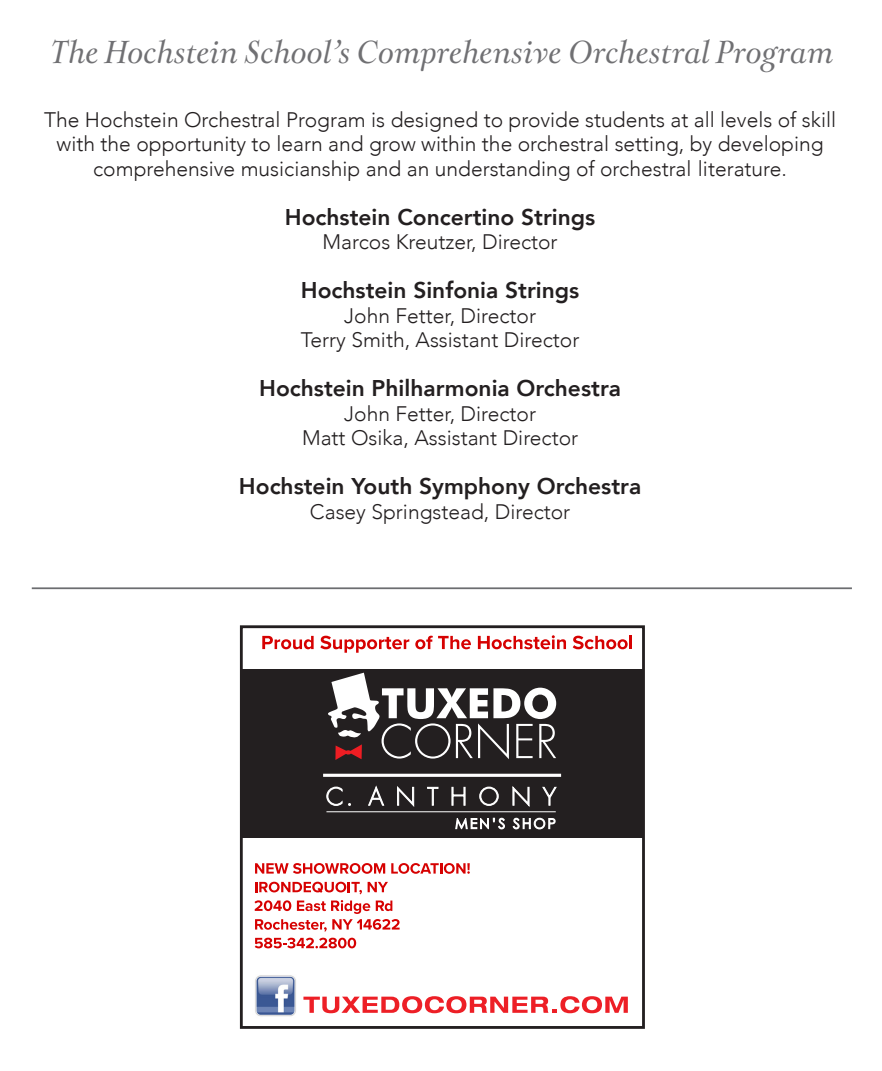
<style>
.page{position:relative;width:882px;height:1071px;background:#fff}
.page>*{position:absolute;margin:0;border:0;box-sizing:border-box;transform-origin:0 0}
.t1{font:31.5px "Hierophant VF VF Italic";color:#707073}
.t2{font:800 22.75px "Avenir";color:#231f20}
.t3{font:300 21px/24.5px "Avenir";color:#231f20;text-align:center}
</style>
<div class="page">
<hr style="left:32px;top:587px;width:820px;height:2px;background:#6c6d70">
<div style="left:240px;top:625px;width:405px;height:404px;border:3px solid #231f20"></div>
<svg style="left:303px;top:996px;width:325px;height:17px"></svg>
<img style="left:255px;top:975px;width:41px;height:42px">
<svg style="left:262px;top:636px;width:52px;height:13px"></svg>
<svg style="left:320px;top:636px;width:89px;height:17px"></svg>
<svg style="left:415px;top:636px;width:56px;height:13px"></svg>
<svg style="left:478px;top:635px;width:88px;height:14px"></svg>
<svg style="left:573px;top:636px;width:59px;height:13px"></svg>
<svg style="left:255px;top:863px;width:130px;height:11px"></svg>
<svg style="left:391px;top:863px;width:79px;height:11px"></svg>
<svg style="left:255px;top:882px;width:107px;height:12px"></svg>
<svg style="left:368px;top:882px;width:20px;height:10px"></svg>
<svg style="left:255px;top:900px;width:145px;height:32px"></svg>
<svg style="left:255px;top:938px;width:101px;height:10px"></svg>
<div style="left:241px;top:669px;width:403px;height:169px;background:#231f20"></div>
<svg style="left:328px;top:673px;width:228px;height:87px"></svg>
<svg style="left:326px;top:786px;width:25px;height:20px"></svg>
<svg style="left:368px;top:785px;width:17px;height:21px"></svg>
<svg style="left:397px;top:786px;width:18px;height:21px"></svg>
<svg style="left:427px;top:787px;width:12px;height:19px"></svg>
<svg style="left:451px;top:787px;width:15px;height:19px"></svg>
<svg style="left:479px;top:786px;width:20px;height:20px"></svg>
<svg style="left:512px;top:786px;width:18px;height:21px"></svg>
<svg style="left:542px;top:786px;width:15px;height:20px"></svg>
<hr style="left:326px;top:811px;width:230px;height:1px;background:#fff">
<svg style="left:455px;top:818px;width:50px;height:11px"></svg>
<svg style="left:513px;top:818px;width:43px;height:11px"></svg>
<hr style="left:323px;top:774px;width:238px;height:3px;background:#fff">
<h1 class="t1" style="left:49px;top:32px;width:786px">The Hochstein School’s Comprehensive Orchestral Program</h1>
<p class="t3" style="left:44px;top:107px;width:794px">The Hochstein Orchestral Program is designed to provide students at all levels of skill with the opportunity to learn and grow within the orchestral setting, by developing comprehensive musicianship and an understanding of orchestral literature.</p>
<p class="t2" style="left:285px;top:199px;width:312px">Hochstein Concertino Strings</p>
<p class="t3" style="left:323px;top:230px;width:237px">Marcos Kreutzer, Director</p>
<p class="t2" style="left:301px;top:273px;width:280px">Hochstein Sinfonia Strings</p>
<p class="t3" style="left:301px;top:303px;width:280px">John Fetter, Director<br>Terry Smith, Assistant Director</p>
<p class="t2" style="left:259px;top:371px;width:363px">Hochstein Philharmonia Orchestra</p>
<p class="t3" style="left:302px;top:401px;width:278px">John Fetter, Director<br>Matt Osika, Assistant Director</p>
<p class="t2" style="left:239px;top:469px;width:404px">Hochstein Youth Symphony Orchestra</p>
<p class="t3" style="left:310px;top:499px;width:262px">Casey Springstead, Director</p>
</div>
